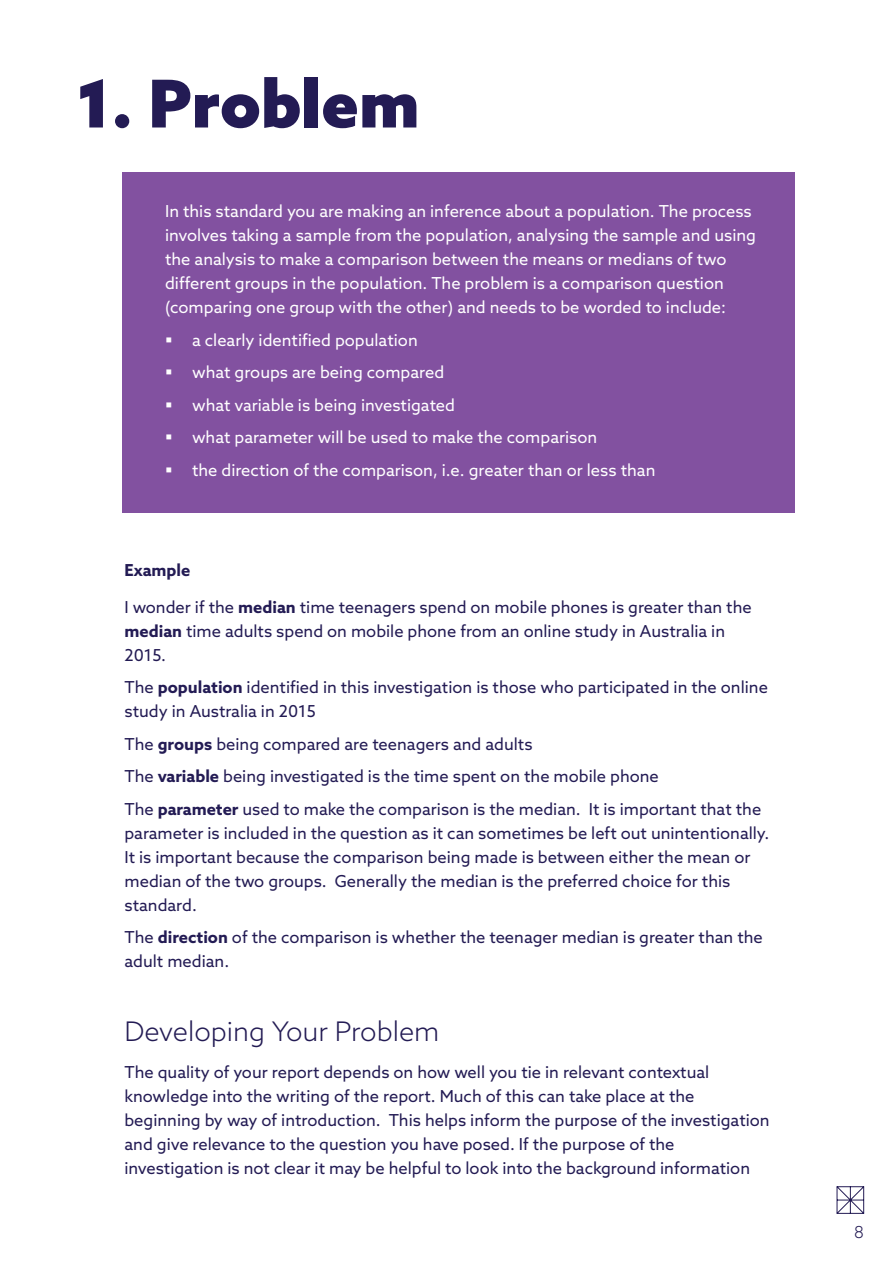
<style>
.page{position:relative;width:893px;height:1263px;background:#fff}
.page>*{position:absolute;margin:0;border:0;box-sizing:border-box;transform-origin:0 0}
.t1{font:900 66px "Azo Sans";color:#231b54}
.t2{font:300 27px "Azo Sans";color:#231b54}
.t3{font:16.5px/24px "Azo Sans";color:#231b54}
.t4{font:16.5px/24px "Azo Sans";color:#fff}
.t5{font:700 16.5px "Azo Sans";color:#231b54}
.t6{font:300 16.5px "Azo Sans";color:#231b54}
.s1{font-weight:700}
</style>
<div class="page">
<svg style="left:836px;top:1186px;width:28px;height:28px"></svg>
<div style="left:123px;top:172px;width:672px;height:340px;background:#8251a0"></div>
<h1 class="t1" style="left:77px;top:60px;width:345px">1. Problem</h1>
<p class="t4" style="left:165px;top:199px;width:592px">In this standard you are making an inference about a population. The process involves taking a sample from the population, analysing the sample and using the analysis to make a comparison between the means or medians of two different groups in the population. The problem is a comparison question (comparing one group with the other) and needs to be worded to include:</p>
<p class="t4" style="left:165px;top:328px;width:254px">▪ a clearly identified population</p>
<p class="t4" style="left:165px;top:360px;width:281px">▪ what groups are being compared</p>
<p class="t4" style="left:165px;top:393px;width:291px">▪ what variable is being investigated</p>
<p class="t4" style="left:165px;top:425px;width:434px">▪ what parameter will be used to make the comparison</p>
<p class="t4" style="left:165px;top:458px;width:492px">▪ the direction of the comparison, i.e. greater than or less than</p>
<p class="t5" style="left:124px;top:559px;width:67px">Example</p>
<p class="t3" style="left:124px;top:594px;width:629px">I wonder if the <span class="s1">median</span> time teenagers spend on mobile phones is greater than the <span class="s1">median</span> time adults spend on mobile phone from an online study in Australia in<br>2015.</p>
<p class="t3" style="left:124px;top:675px;width:645px">The <span class="s1">population</span> identified in this investigation is those who participated in the online study in Australia in 2015</p>
<p class="t3" style="left:124px;top:727px;width:638px;line-height:32.5px">The <span class="s1">groups</span> being compared are teenagers and adults<br>The <span class="s1">variable</span> being investigated is the time spent on the mobile phone<br>The <span class="s1">parameter</span> used to make the comparison is the median. It is important that the</p>
<p class="t3" style="left:124px;top:820px;width:646px">parameter is included in the question as it can sometimes be left out unintentionally.<br>It is important because the comparison being made is between either the mean or median of the two groups. Generally the median is the preferred choice for this standard.</p>
<p class="t3" style="left:124px;top:925px;width:640px">The <span class="s1">direction</span> of the comparison is whether the teenager median is greater than the adult median.</p>
<h2 class="t2" style="left:124px;top:1014px;width:317px">Developing Your Problem</h2>
<p class="t3" style="left:124px;top:1060px;width:647px">The quality of your report depends on how well you tie in relevant contextual knowledge into the writing of the report. Much of this can take place at the beginning by way of introduction. This helps inform the purpose of the investigation and give relevance to the question you have posed. If the purpose of the investigation is not clear it may be helpful to look into the background information</p>
<p class="t6" style="left:854px;top:1221px;width:11px">8</p>
</div>
